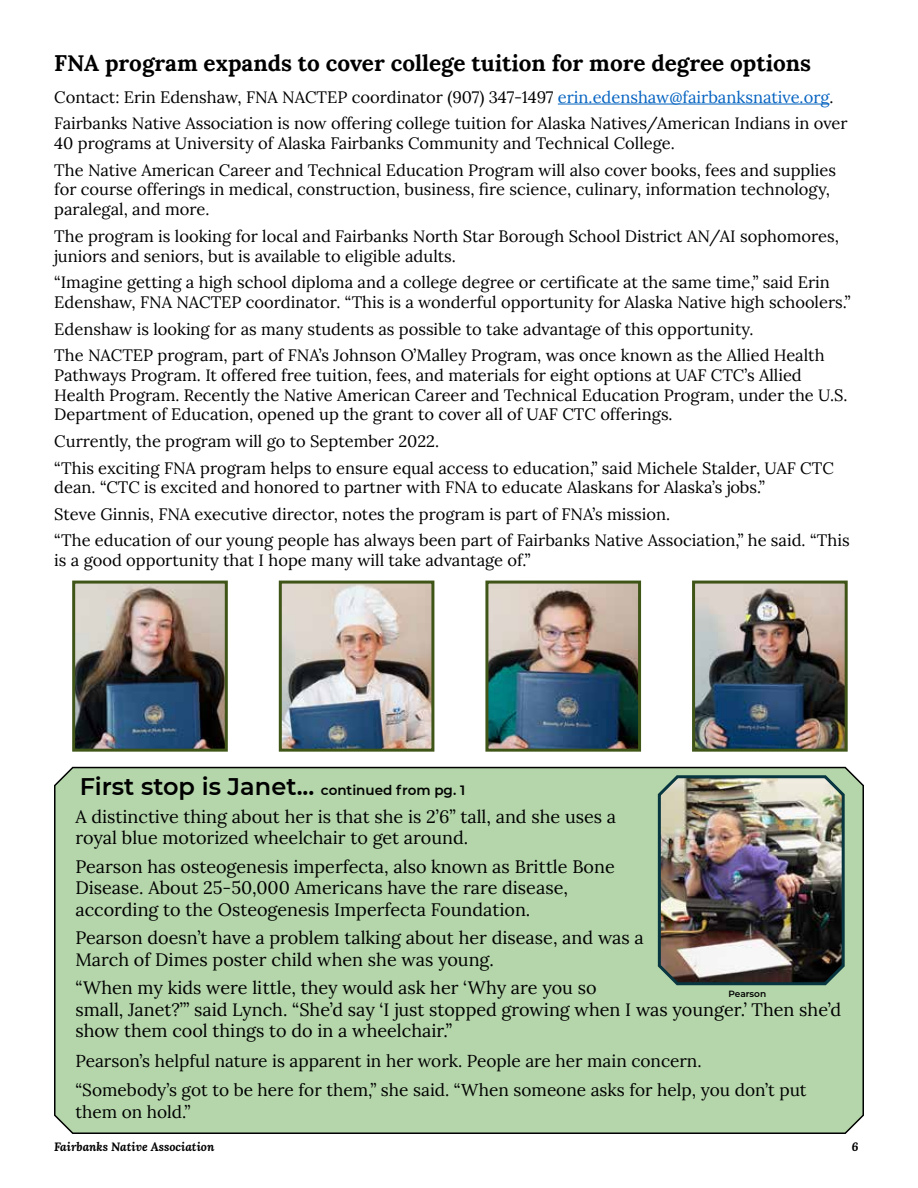
<style>
.page{position:relative;width:918px;height:1188px;background:#fff}
.page>*{position:absolute;margin:0;border:0;box-sizing:border-box;transform-origin:0 0}
.t1{font:600 24px "Montserrat";color:#000}
.t2{font:700 22.5px "Lora";color:#000}
.t3{font:18px/21.6px "Lora";color:#000}
.t4{font:17.25px/29.2px "Lora";color:#000}
.t5{font:16.5px/26.5px "Lora";color:#000}
.t6{font:italic 700 12px "Lora";color:#000}
.t7{font:600 9px "Montserrat";color:#000}
.s1{color:#0563c1}
.s2{font-size:13.5px}
</style>
<div class="page">
<hr style="left:558px;top:104px;width:272px;height:1px;background:#0563c1">
<img style="left:76px;top:585px;width:148px;height:163px">
<div style="left:72px;top:581px;width:156px;height:171px;border:3px solid #3f5517"></div>
<img style="left:283px;top:585px;width:147px;height:163px">
<div style="left:279px;top:581px;width:155px;height:171px;border:3px solid #3f5517"></div>
<img style="left:489px;top:585px;width:148px;height:163px">
<div style="left:485px;top:581px;width:156px;height:171px;border:3px solid #3f5517"></div>
<img style="left:696px;top:585px;width:148px;height:163px">
<div style="left:692px;top:581px;width:156px;height:171px;border:3px solid #3f5517"></div>
<div style="left:54px;top:766px;width:810px;height:368px;background:#b4d6aa"></div>
<img style="left:656px;top:773px;width:190px;height:214px">
<h2 class="t2" style="left:54px;top:44px;width:758px">FNA program expands to cover college tuition for more degree options</h2>
<p class="t5" style="left:54px;top:83px;width:795px">Contact: Erin Edenshaw, FNA NACTEP coordinator (907) 347-1497 <span class="s1">erin.edenshaw@fairbanksnative.org</span>.<br>Fairbanks Native Association is now offering college tuition for Alaska Natives/American Indians in over</p>
<p class="t5" style="left:54px;top:129px;width:783px">40 programs at University of Alaska Fairbanks Community and Technical College.<br>The Native American Career and Technical Education Program will also cover books, fees and supplies</p>
<p class="t5" style="left:54px;top:179px;width:777px;line-height:19.8px">for course offerings in medical, construction, business, fire science, culinary, information technology, paralegal, and more.</p>
<p class="t5" style="left:54px;top:225px;width:786px;line-height:19.8px">The program is looking for local and Fairbanks North Star Borough School District AN/AI sophomores, juniors and seniors, but is available to eligible adults.</p>
<p class="t5" style="left:54px;top:271px;width:798px;line-height:19.8px">“Imagine getting a high school diploma and a college degree or certificate at the same time,” said Erin<br>Edenshaw, FNA NACTEP coordinator. “This is a wonderful opportunity for Alaska Native high schoolers.”</p>
<p class="t5" style="left:54px;top:314px;width:772px">Edenshaw is looking for as many students as possible to take advantage of this opportunity.<br>The NACTEP program, part of FNA’s Johnson O’Malley Program, was once known as the Allied Health</p>
<p class="t5" style="left:54px;top:364px;width:795px;line-height:19.8px">Pathways Program. It offered free tuition, fees, and materials for eight options at UAF CTC’s Allied<br>Health Program. Recently the Native American Career and Technical Education Program, under the U.S.<br>Department of Education, opened up the grant to cover all of UAF CTC offerings.</p>
<p class="t5" style="left:54px;top:427px;width:781px">Currently, the program will go to September 2022.<br>“This exciting FNA program helps to ensure equal access to education,” said Michele Stalder, UAF CTC</p>
<p class="t5" style="left:54px;top:473px;width:797px">dean. “CTC is excited and honored to partner with FNA to educate Alaskans for Alaska’s jobs.”<br>Steve Ginnis, FNA executive director, notes the program is part of FNA’s mission.<br>“The education of our young people has always been part of Fairbanks Native Association,” he said. “This</p>
<p class="t5" style="left:54px;top:546px;width:478px">is a good opportunity that I hope many will take advantage of.”</p>
<h1 class="t1" style="left:80px;top:770px;width:387px">First stop is Janet... <span class="s2">continued from pg. 1</span></h1>
<p class="t3" style="left:75px;top:804px;width:542px">A distinctive thing about her is that she is 2’6” tall, and she uses a royal blue motorized wheelchair to get around.</p>
<p class="t3" style="left:75px;top:854px;width:541px">Pearson has osteogenesis imperfecta, also known as Brittle Bone<br>Disease. About 25-50,000 Americans have the rare disease, according to the Osteogenesis Imperfecta Foundation.</p>
<p class="t3" style="left:75px;top:926px;width:570px">Pearson doesn’t have a problem talking about her disease, and was a<br>March of Dimes poster child when she was young.</p>
<p class="t3" style="left:75px;top:976px;width:767px">“When my kids were little, they would ask her ‘Why are you so<br>small, Janet?’” said Lynch. “She’d say ‘I just stopped growing when I was younger.’ Then she’d show them cool things to do in a wheelchair.”</p>
<p class="t4" style="left:75px;top:1045px;width:733px">Pearson’s helpful nature is apparent in her work. People are her main concern. “Somebody’s got to be here for them,” she said. “When someone asks for help, you don’t put</p>
<p class="t4" style="left:75px;top:1097px;width:116px">them on hold.”</p>
<p class="t7" style="left:729px;top:987px;width:39px">Pearson</p>
<p class="t6" style="left:54px;top:1138px;width:162px">Fairbanks Native Association</p>
<p class="t6" style="left:852px;top:1138px;width:8px">6</p>
</div>
